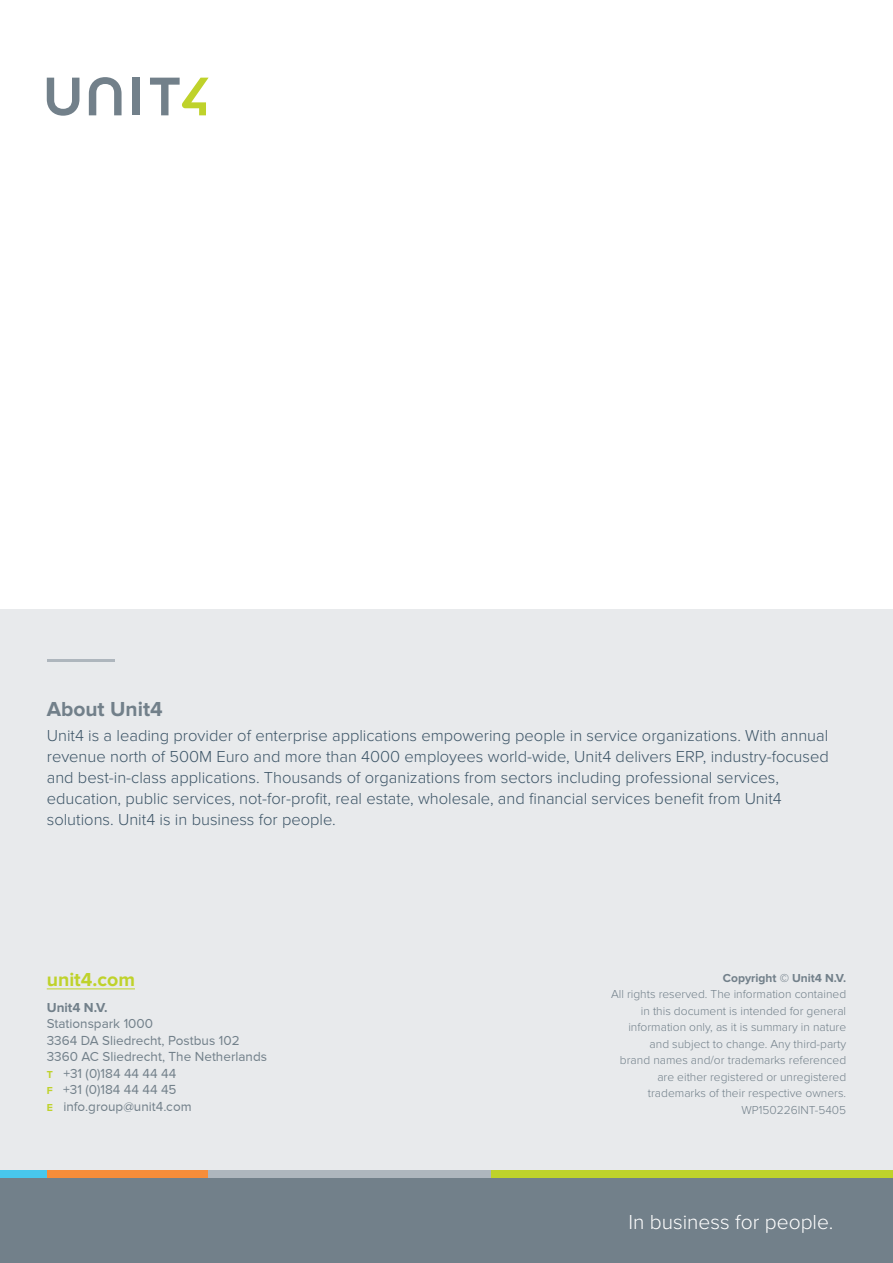
<style>
.page{position:relative;width:893px;height:1263px;background:#fff}
.page>*{position:absolute;margin:0;border:0;box-sizing:border-box;transform-origin:0 0}
.t1{font:300 21px "Proxima Nova";color:#fff}
.t2{font:700 21px "Proxima Nova";color:#72808a}
.t3{font:700 19.5px "Proxima Nova";color:#bfd22b}
.t4{font:300 16.5px/21px "Proxima Nova";color:#3d5567}
.t5{font:13.5px/16.5px "Proxima Nova";color:#72808a}
.t6{font:700 13.5px "Proxima Nova";color:#72808a}
.t7{font:300 12px/16.5px "Proxima Nova";color:#72808a;text-align:right}
.t8{font:700 12px "Proxima Nova";color:#72808a}
.s1{font-weight:700;font-size:10.5px;color:#bfd22b}
</style>
<div class="page">
<div style="left:0;top:609px;width:893px;height:569px;background:#e8eaec"></div>
<div style="left:0;top:1178px;width:893px;height:85px;background:#72808a"></div>
<div style="left:0;top:1171px;width:47px;height:7px;background:#48c7ed"></div>
<div style="left:47px;top:1171px;width:162px;height:7px;background:#f78d39"></div>
<div style="left:209px;top:1171px;width:283px;height:7px;background:#aeb6bd"></div>
<div style="left:492px;top:1171px;width:401px;height:7px;background:#bfd22b"></div>
<hr style="left:47px;top:989px;width:88px;height:1px;background:#bfd22b">
<hr style="left:47px;top:659px;width:67px;height:3px;background:#aeb6bd">
<svg style="left:47px;top:78px;width:32px;height:38px"></svg>
<svg style="left:89px;top:77px;width:33px;height:38px"></svg>
<div style="left:133px;top:78px;width:7px;height:37px;background:#72808a"></div>
<svg style="left:150px;top:78px;width:59px;height:37px"></svg>
<p class="t2" style="left:47px;top:696px;width:117px">About Unit4</p>
<p class="t4" style="left:47px;top:725px;width:784px">Unit4 is a leading provider of enterprise applications empowering people in service organizations. With annual revenue north of 500M Euro and more than 4000 employees world-wide, Unit4 delivers ERP, industry-focused and best-in-class applications. Thousands of organizations from sectors including professional services, education, public services, not-for-profit, real estate, wholesale, and financial services benefit from Unit4 solutions. Unit4 is in business for people.</p>
<p class="t3" style="left:47px;top:968px;width:90px">unit4.com</p>
<p class="t6" style="left:47px;top:999px;width:62px">Unit4 N.V.</p>
<p class="t5" style="left:47px;top:1015px;width:222px">Stationspark 1000<br>3364 DA Sliedrecht, Postbus 102<br>3360 AC Sliedrecht, The Netherlands<br><span class="s1">T</span> +31 (0)184 44 44 44<br><span class="s1">F</span> +31 (0)184 44 44 45<br><span class="s1">E</span> info.group@unit4.com</p>
<p class="t8" style="left:723px;top:971px;width:125px">Copyright © Unit4 N.V.</p>
<p class="t7" style="left:611px;top:986px;width:237px">All rights reserved. The information contained in this document is intended for general information only, as it is summary in nature and subject to change. Any third-party<br>brand names and/or trademarks referenced are either registered or unregistered trademarks of their respective owners.<br>WP150226INT-5405</p>
<p class="t1" style="left:628px;top:1210px;width:207px">In business for people.</p>
</div>
